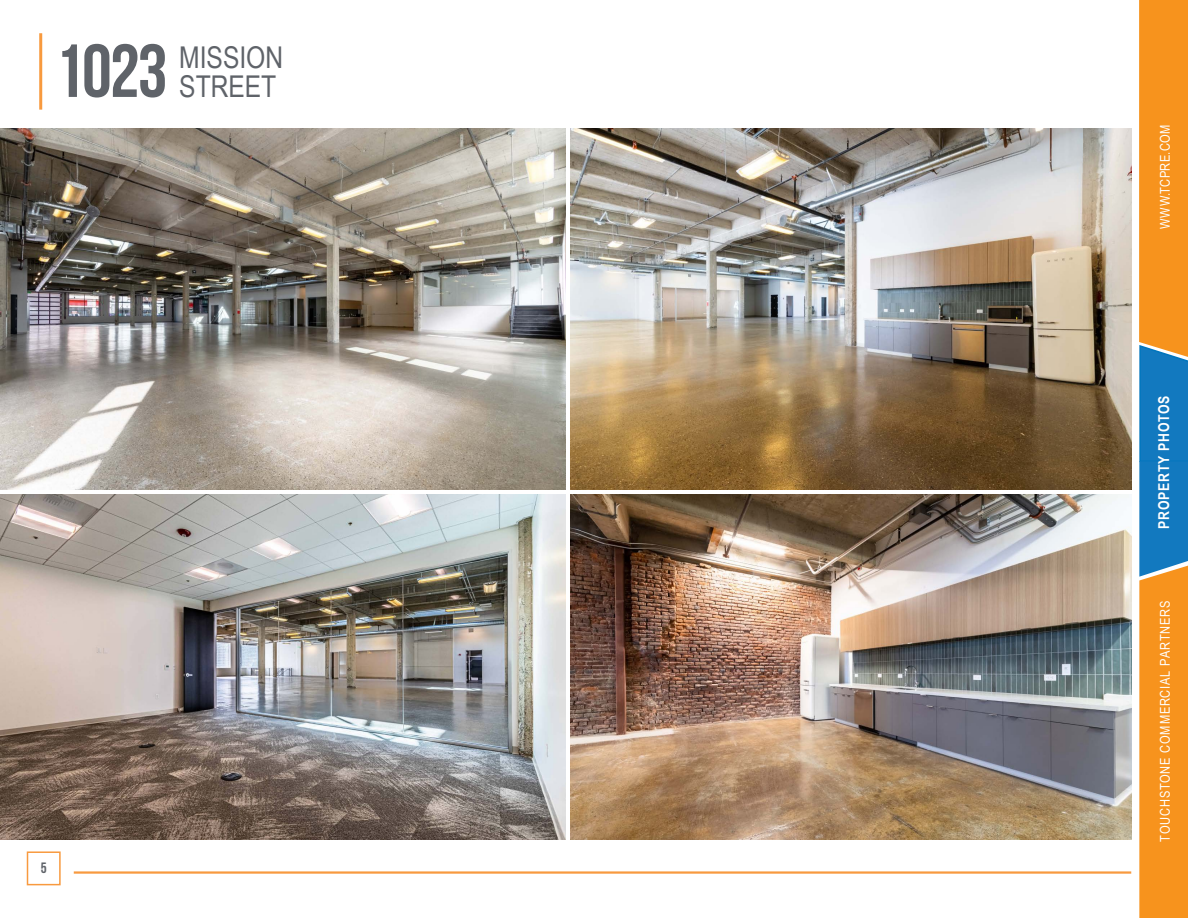
<style>
.page{position:relative;width:1188px;height:918px;background:#fff}
.page>*{position:absolute;margin:0;border:0;box-sizing:border-box;transform-origin:0 0}
.t1{font:700 75px "Bebas Neue";color:#5f6369}
.t2{font:30px/28.5px "Arial Narrow";color:#5f6369}
.Body{font:700 15px "Arial Narrow";letter-spacing:.05em;color:#fff}
.t3{font:700 15px "Bebas Neue";color:#5f6369}
.t4{font:13.5px "Arial Narrow";letter-spacing:.06em;color:#fff}
.t5{font:13.5px "Arial Narrow";letter-spacing:.03em;color:#fff}
</style>
<div class="page">
<hr style="left:39px;top:33px;width:3px;height:77px;background:#f89a3f">
<div style="left:27px;top:851px;width:34px;height:34px;border:2px solid #f89a3f"></div>
<hr style="left:74px;top:871px;width:1058px;height:3px;background:#f89a3f">
<svg style="left:1139px;top:0;width:49px;height:918px;background:#c18e45"></svg>
<img style="left:0;top:129px;width:565px;height:361px">
<img style="left:0;top:494px;width:565px;height:345px">
<img style="left:570px;top:129px;width:562px;height:361px">
<img style="left:570px;top:494px;width:562px;height:345px">
<h1 class="t1" style="left:54px;top:30px;width:115px">1023</h1>
<h2 class="t2" style="left:179px;top:42px;width:105px">MISSION<br>STREET</h2>
<p class="t3" style="left:41px;top:859px;width:7px">5</p>
<p class="t5" style="left:1155px;top:229px;width:106px;rotate:-90deg">WWW.TCPRE.COM</p>
<p class="Body" style="left:1153px;top:529px;width:135px;rotate:-90deg">PROPERTY PHOTOS</p>
<p class="t4" style="left:1155px;top:842px;width:242px;rotate:-90deg">TOUCHSTONE COMMERCIAL PARTNERS</p>
</div>
